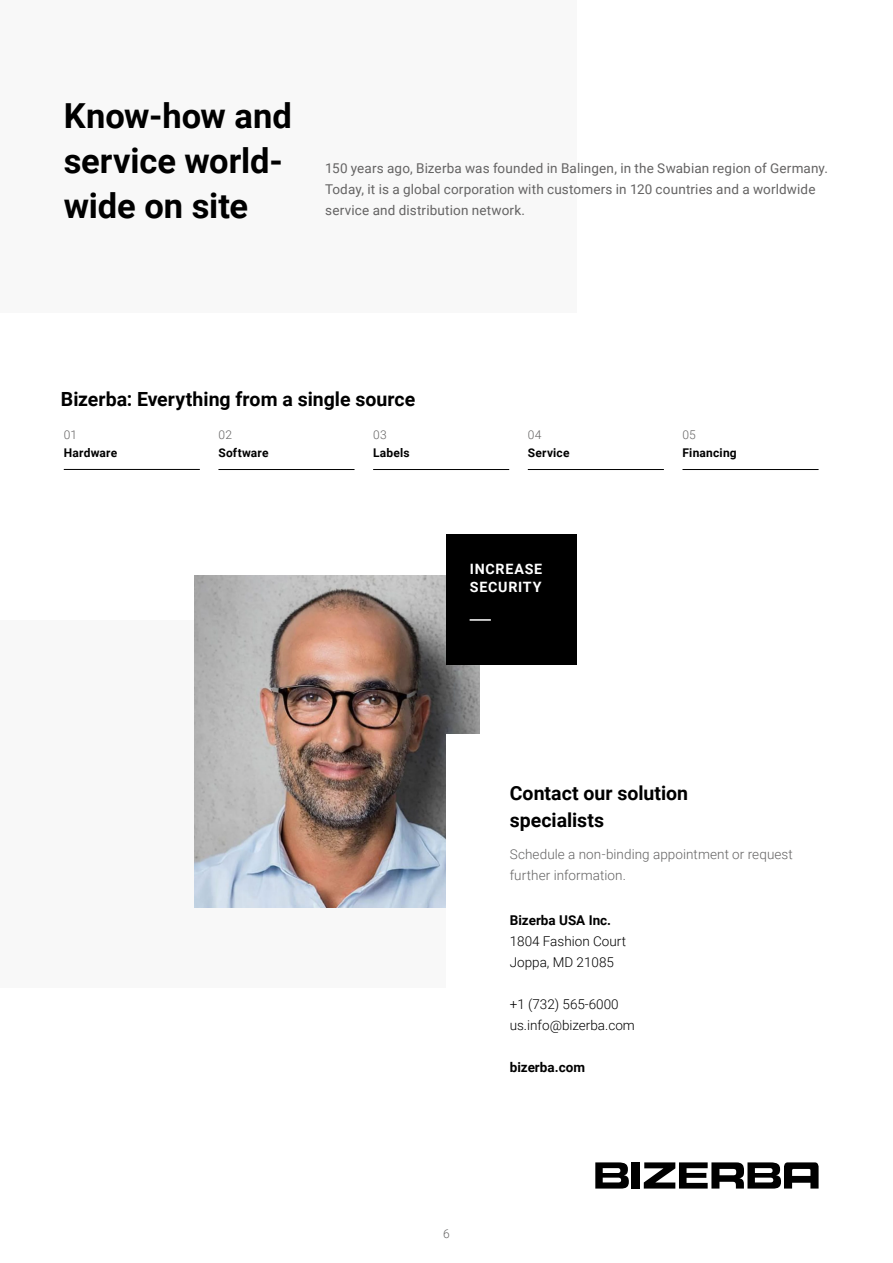
<style>
.page{position:relative;width:893px;height:1263px;background:#fff}
.page>*{position:absolute;margin:0;border:0;box-sizing:border-box;transform-origin:0 0}
.t1{font:700 34.5px/45px "Roboto";letter-spacing:-.005em;color:#000}
.t2{font:700 19.5px "Roboto";color:#000}
.t3{font:700 14.25px/18px "Roboto";letter-spacing:.05em;color:#fff}
.t4{font:13.5px/21px "Roboto";letter-spacing:.01em;color:#646363}
.t5{font:300 13.5px "Roboto";color:#000}
.t6{font:300 13.5px/21px "Roboto";letter-spacing:.005em;color:#646363}
.t7{font:700 13.5px "Roboto";color:#000}
.t8{font:700 12px "Roboto";letter-spacing:.015em;color:#000}
.t9{font:300 12px "Roboto";letter-spacing:.025em;color:#646363}
</style>
<div class="page">
<div style="left:0;top:0;width:576px;height:313px;background:#f8f8f8"></div>
<div style="left:0;top:620px;width:472px;height:368px;background:#f8f8f8"></div>
<img style="left:195px;top:575px;width:284px;height:332px">
<div style="left:446px;top:734px;width:359px;height:465px;background:#fff"></div>
<div style="left:446px;top:535px;width:130px;height:130px;background:#000"></div>
<hr style="left:470px;top:619px;width:21px;height:2px;background:#fff">
<hr style="left:64px;top:469px;width:136px;height:1px;background:#000">
<hr style="left:218px;top:469px;width:137px;height:1px;background:#000">
<hr style="left:373px;top:469px;width:136px;height:1px;background:#000">
<hr style="left:528px;top:469px;width:136px;height:1px;background:#000">
<hr style="left:682px;top:469px;width:137px;height:1px;background:#000">
<svg style="left:644px;top:1162px;width:175px;height:26px"></svg>
<div style="left:632px;top:1162px;width:8px;height:26px;background:#000"></div>
<svg style="left:595px;top:1162px;width:34px;height:26px"></svg>
<p class="t1" style="left:64px;top:92px;width:229px">Know-how and service world&shy;wide on site</p>
<p class="t4" style="left:325px;top:157px;width:504px">150 years ago, Bizerba was founded in Balingen, in the Swabian region of Germany.<br>Today, it is a global corporation with customers in 120 countries and a worldwide service and distribution network.</p>
<p class="t2" style="left:61px;top:385px;width:356px">Bizerba: Everything from a single source</p>
<p class="t9" style="left:64px;top:426px;width:15px">01</p>
<p class="t8" style="left:64px;top:444px;width:55px">Hardware</p>
<p class="t9" style="left:218px;top:426px;width:15px">02</p>
<p class="t8" style="left:218px;top:444px;width:52px">Software</p>
<p class="t9" style="left:373px;top:426px;width:15px">03</p>
<p class="t8" style="left:373px;top:444px;width:38px">Labels</p>
<p class="t9" style="left:528px;top:426px;width:15px">04</p>
<p class="t8" style="left:528px;top:444px;width:43px">Service</p>
<p class="t3" style="left:470px;top:560px;width:74px">INCREASE<br>SECURITY</p>
<p class="t9" style="left:682px;top:426px;width:15px">05</p>
<p class="t8" style="left:682px;top:444px;width:56px">Financing</p>
<p class="t2" style="left:510px;top:779px;width:180px">Contact our solution</p>
<p class="t2" style="left:510px;top:806px;width:96px">specialists</p>
<p class="t6" style="left:510px;top:843px;width:285px">Schedule a non-binding appointment or request further information.</p>
<p class="t7" style="left:510px;top:911px;width:103px">Bizerba USA Inc.</p>
<p class="t5" style="left:510px;top:932px;width:118px">1804 Fashion Court</p>
<p class="t5" style="left:510px;top:953px;width:106px">Joppa, MD 21085</p>
<p class="t5" style="left:510px;top:995px;width:111px">+1 (732) 565-6000</p>
<p class="t5" style="left:510px;top:1016px;width:127px">us.info@bizerba.com</p>
<p class="t7" style="left:510px;top:1058px;width:77px">bizerba.com</p>
<p class="t9" style="left:443px;top:1225px;width:8px">6</p>
</div>
